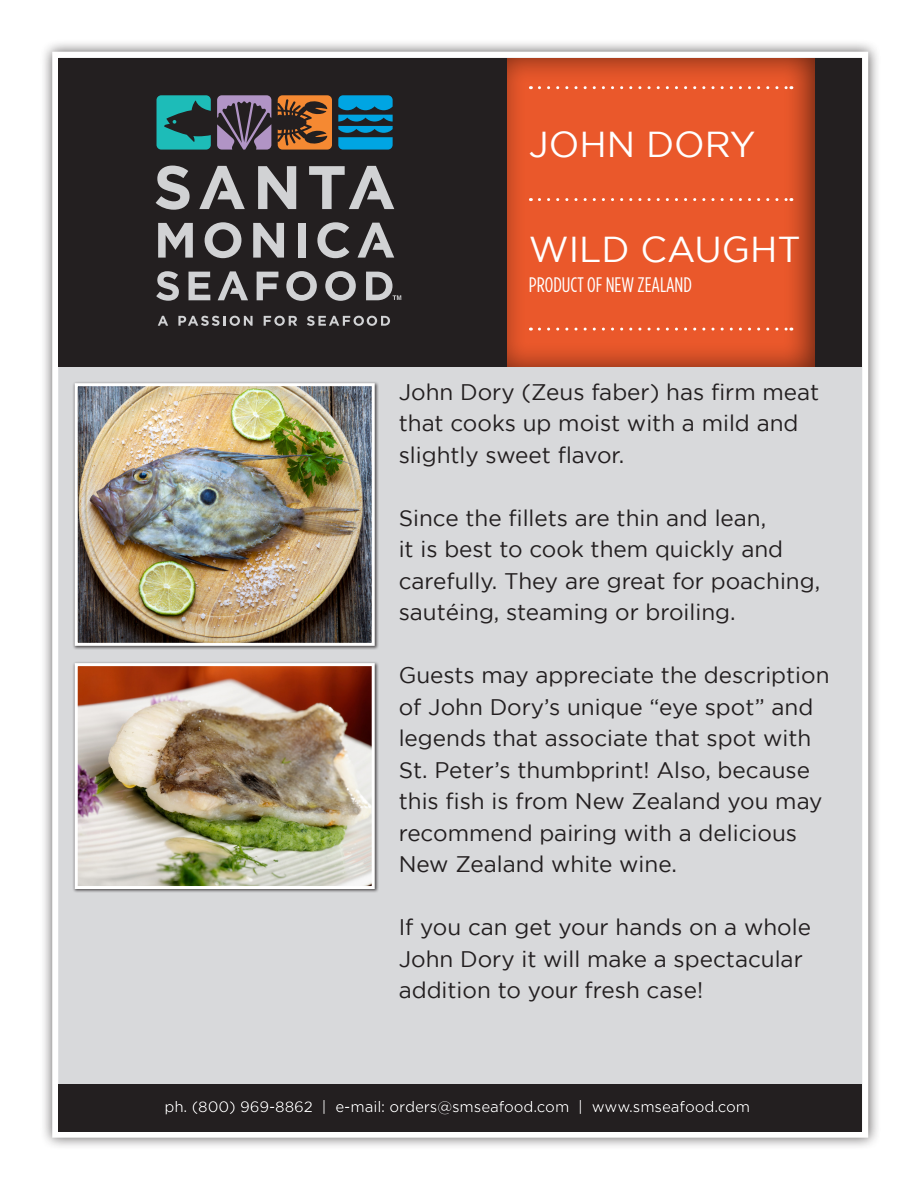
<style>
.page{position:relative;width:918px;height:1188px;background:#fff}
.page>*{position:absolute;margin:0;border:0;box-sizing:border-box;transform-origin:0 0}
.t1{font:36px "Gotham";color:#fff}
.t2{font:22.5px/31.5px "Gotham";color:#231f20}
.t3{font:21px "Gotham Condensed";color:#fff}
.t4{font:15px "Gotham";color:#fff}
</style>
<div class="page">
<div style="left:40px;top:39px;width:841px;height:1111px;background:#231f20;opacity:.75"></div>
<div style="left:52px;top:52px;width:816px;height:1086px;background:#d8d9db;border:6px solid #fff"></div>
<div style="left:58px;top:58px;width:804px;height:309px;background:#231f20"></div>
<div style="left:506px;top:57px;width:309px;height:310px;background:#231f20;opacity:.65"></div>
<svg style="left:539px;top:86px;width:253px;height:3px"></svg>
<svg style="left:539px;top:198px;width:253px;height:3px"></svg>
<svg style="left:539px;top:328px;width:253px;height:3px"></svg>
<div style="left:58px;top:1084px;width:804px;height:48px;background:#231f20"></div>
<div style="left:42px;top:1095px;width:822px;height:27px;background:#fff;opacity:.75"></div>
<svg style="left:218px;top:271px;width:30px;height:29px"></svg>
<svg style="left:156px;top:166px;width:34px;height:44px"></svg>
<svg style="left:258px;top:166px;width:38px;height:43px"></svg>
<svg style="left:158px;top:223px;width:35px;height:35px"></svg>
<svg style="left:205px;top:222px;width:36px;height:36px"></svg>
<svg style="left:253px;top:223px;width:31px;height:35px"></svg>
<div style="left:298px;top:223px;width:7px;height:35px;background:#d1d2d4"></div>
<svg style="left:317px;top:222px;width:32px;height:36px"></svg>
<svg style="left:156px;top:271px;width:23px;height:30px"></svg>
<svg style="left:189px;top:272px;width:21px;height:28px"></svg>
<svg style="left:257px;top:272px;width:21px;height:28px"></svg>
<svg style="left:286px;top:271px;width:31px;height:30px"></svg>
<svg style="left:325px;top:271px;width:31px;height:30px"></svg>
<svg style="left:309px;top:166px;width:85px;height:43px"></svg>
<svg style="left:199px;top:166px;width:46px;height:43px"></svg>
<svg style="left:358px;top:223px;width:36px;height:35px"></svg>
<svg style="left:338px;top:95px;width:55px;height:55px"></svg>
<svg style="left:157px;top:95px;width:54px;height:55px"></svg>
<svg style="left:217px;top:95px;width:54px;height:55px"></svg>
<svg style="left:278px;top:95px;width:54px;height:55px"></svg>
<svg style="left:158px;top:316px;width:10px;height:10px"></svg>
<svg style="left:178px;top:316px;width:75px;height:10px"></svg>
<svg style="left:264px;top:316px;width:33px;height:10px"></svg>
<svg style="left:307px;top:316px;width:83px;height:10px"></svg>
<svg style="left:366px;top:272px;width:35px;height:28px"></svg>
<div style="left:73px;top:381px;width:306px;height:269px;background:#231f20;opacity:.75"></div>
<img style="left:79px;top:387px;width:292px;height:255px">
<div style="left:75px;top:383px;width:300px;height:263px;border:3px solid #fff"></div>
<div style="left:73px;top:661px;width:306px;height:232px;background:#231f20;opacity:.75"></div>
<img style="left:79px;top:667px;width:292px;height:218px">
<div style="left:75px;top:663px;width:300px;height:226px;border:3px solid #fff"></div>
<p class="t1" style="left:529px;top:124px;width:228px">JOHN DORY</p>
<p class="t1" style="left:529px;top:230px;width:273px">WILD CAUGHT</p>
<p class="t3" style="left:529px;top:274px;width:165px">PRODUCT OF NEW ZEALAND</p>
<p class="t2" style="left:399px;top:376px;width:422px">John Dory (Zeus faber) has firm meat that cooks up moist with a mild and slightly sweet flavor.</p>
<p class="t2" style="left:399px;top:502px;width:423px">Since the fillets are thin and lean,<br>it is best to cook them quickly and carefully. They are great for poaching, sautéing, steaming or broiling.</p>
<p class="t2" style="left:399px;top:659px;width:432px">Guests may appreciate the description of John Dory’s unique “eye spot” and legends that associate that spot with St. Peter’s thumbprint! Also, because this fish is from New Zealand you may recommend pairing with a delicious New Zealand white wine.</p>
<p class="t2" style="left:399px;top:911px;width:414px">If you can get your hands on a whole<br>John Dory it will make a spectacular addition to your fresh case!</p>
<p class="t4" style="left:164px;top:1099px;width:587px">ph. (800) 969-8862 | e-mail: orders@smseafood.com | www.smseafood.com</p>
</div>
